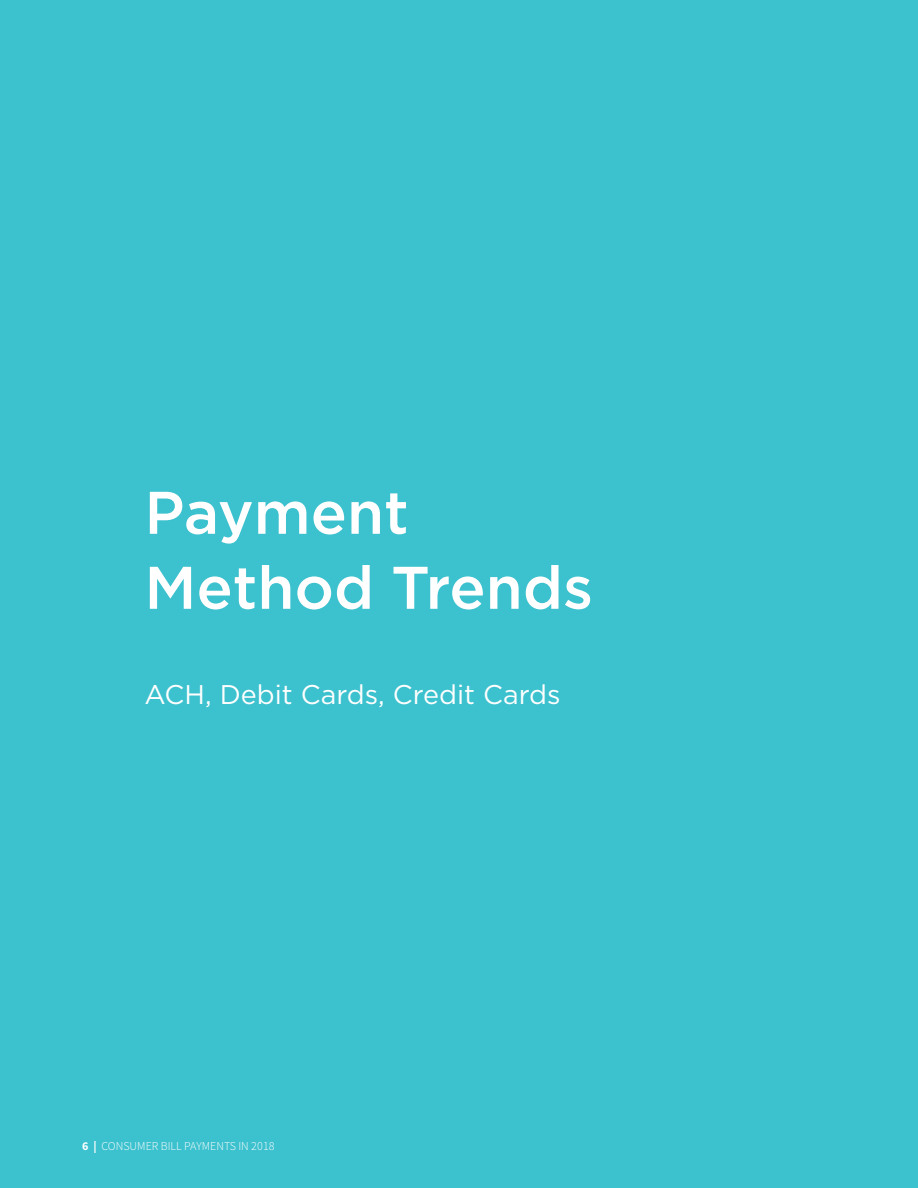
<style>
.page{position:relative;width:918px;height:1188px;background:#3cc1ce}
.page>*{position:absolute;margin:0;border:0;box-sizing:border-box;transform-origin:0 0}
.t1{font:500 60px/75px "Gotham";color:#fff}
.t2{font:27px "Gotham";color:#fff}
.t3{font:300 12px "Source Sans Pro";color:#fff}
.s1{font-weight:700}
</style>
<div class="page">
<p class="t1" style="left:144px;top:474px;width:450px">Payment<br>Method Trends</p>
<p class="t2" style="left:144px;top:680px;width:418px">ACH, Debit Cards, Credit Cards</p>
<p class="t3" style="left:82px;top:1139px;width:194px"><span class="s1">6 |</span> CONSUMER BILL PAYMENTS IN 2018</p>
</div>
